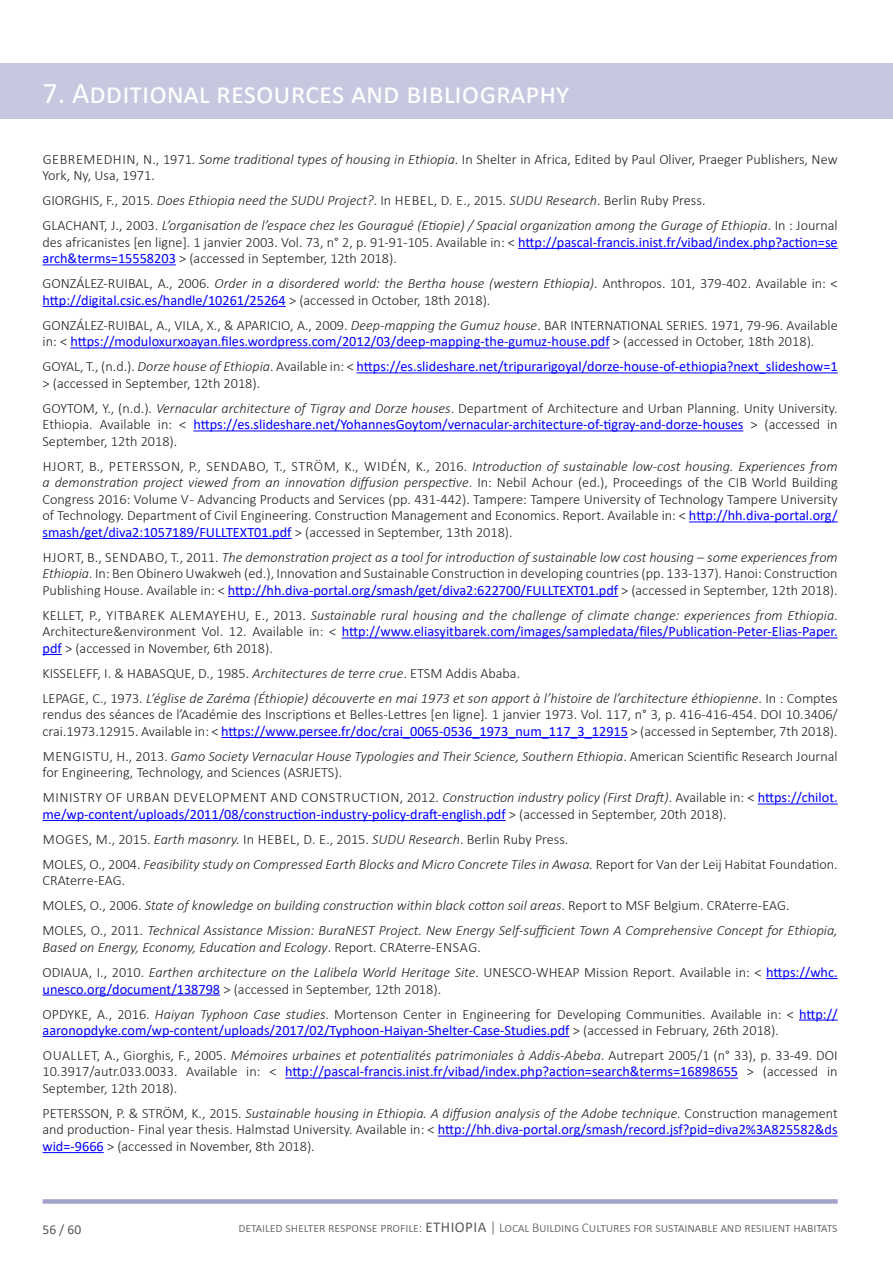
<style>
.page{position:relative;width:893px;height:1263px;background:#fff}
.page>*{position:absolute;margin:0;border:0;box-sizing:border-box;transform-origin:0 0}
.Titre{font:30px "Calibri";color:#fff}
.Footnotes{font:300 14.25px/16.5px "Calibri";color:#231f20;text-align:justify}
.t1{font:italic 300 14.25px/16.5px "Calibri";color:#231f20}
.Footnotes-2{font:300 14.25px/16.5px "Calibri";letter-spacing:.04em;color:#231f20}
.t2{font:14.25px/16.5px "Calibri";color:#00f}
.t3{font:300 13.5px "Calibri";letter-spacing:-.01em;color:#57585a}
.t4{font:13.5px "Calibri";color:#57585a}
.s1{font-style:italic}
.s2{font-weight:400;color:#00f}
.s3{font-weight:300;color:#231f20}
.s4{font-weight:300;font-style:italic;color:#231f20}
.s5{font-style:normal}
.s6{font-weight:400;font-size:15px}
.s7{font-size:15px}
</style>
<div class="page">
<div style="left:0;top:64px;width:893px;height:55px;background:#c7c7e0"></div>
<div style="left:43px;top:1199px;width:795px;height:5px;background:#a3a3cb"></div>
<hr style="left:518px;top:248px;width:320px;height:1px;background:#00f">
<hr style="left:43px;top:264px;width:133px;height:1px;background:#00f">
<hr style="left:43px;top:306px;width:243px;height:1px;background:#00f">
<hr style="left:70px;top:347px;width:540px;height:1px;background:#00f">
<hr style="left:357px;top:372px;width:481px;height:1px;background:#00f">
<hr style="left:193px;top:430px;width:550px;height:1px;background:#00f">
<hr style="left:689px;top:521px;width:149px;height:1px;background:#00f">
<hr style="left:43px;top:538px;width:249px;height:1px;background:#00f">
<hr style="left:228px;top:596px;width:390px;height:1px;background:#00f">
<hr style="left:342px;top:637px;width:496px;height:1px;background:#00f">
<svg style="left:43px;top:654px;width:19px;height:1px"></svg>
<hr style="left:221px;top:737px;width:407px;height:1px;background:#00f">
<hr style="left:758px;top:803px;width:80px;height:1px;background:#00f">
<hr style="left:43px;top:820px;width:463px;height:1px;background:#00f">
<hr style="left:766px;top:978px;width:72px;height:1px;background:#00f">
<hr style="left:43px;top:994px;width:177px;height:1px;background:#00f">
<hr style="left:799px;top:1019px;width:39px;height:1px;background:#00f">
<hr style="left:43px;top:1036px;width:527px;height:1px;background:#00f">
<hr style="left:285px;top:1077px;width:453px;height:1px;background:#00f">
<hr style="left:438px;top:1135px;width:400px;height:1px;background:#00f">
<hr style="left:43px;top:1152px;width:61px;height:1px;background:#00f">
<p class="Titre" style="left:43px;top:72px;width:528px">7. Additional resources and bibliography</p>
<p class="Footnotes" style="left:43px;top:151px;width:797px">GEBREMEDHIN, N., 1971. <span class="s1">Some traditional types of housing in Ethiopia</span>. In Shelter in Africa, Edited by Paul Oliver, Praeger Publishers, New<br>York, Ny, Usa, 1971.</p>
<p class="Footnotes" style="left:43px;top:192px;width:664px">GIORGHIS, F., 2015. <span class="s1">Does Ethiopia need the SUDU Project?</span>. In HEBEL, D. E., 2015. <span class="s1">SUDU Research</span>. Berlin Ruby Press.</p>
<p class="Footnotes" style="left:43px;top:217px;width:797px">GLACHANT, J., 2003. <span class="s1">L’organisation de l’espace chez les Gouragué (Etiopie) / Spacial organization among the Gurage of Ethiopia</span>. In : Journal des africanistes [en ligne]. 1 janvier 2003. Vol. 73, n° 2, p. 91-91‑105. Available in: &lt; <span class="s2">http://pascal-francis.inist.fr/vibad/index.php?action=se arch&amp;terms=15558203</span> &gt; (accessed in September, 12th 2018).</p>
<p class="Footnotes" style="left:43px;top:275px;width:797px">GONZÁ LEZ-RUIBAL, A., 2006. <span class="s1">Order in a disordered world: the Bertha house (western Ethiopia)</span>. Anthropos. 101, 379-402. Available in: &lt; <span class="s2">http://digital.csic.es/handle/10261/25264</span> &gt; (accessed in October, 18th 2018).</p>
<p class="Footnotes" style="left:43px;top:317px;width:797px">GONZÁLEZ-RUIBAL, A., VILA, X., &amp; APARICIO, A., 2009. <span class="s1">Deep-mapping the Gumuz house</span>. BAR INTERNATIONAL SERIES. 1971, 79-96. Available in: &lt; <span class="s2">https://moduloxurxoayan.files.wordpress.com/2012/03/deep-mapping-the-gumuz-house.pdf</span> &gt; (accessed in October, 18th 2018).</p>
<p class="t2" style="left:43px;top:358px;width:797px"><span class="s3">GOYAL, T., (n.d.).</span> <span class="s4">Dorze house of Ethiopia</span><span class="s3">. Available in: &lt;</span> https://es.slideshare.net/tripurarigoyal/dorze-house-of-ethiopia?next_slideshow=1 <span class="s3">&gt; (accessed in September, 12th 2018).</span></p>
<p class="Footnotes" style="left:43px;top:400px;width:797px">GOYTOM, Y., (n.d.). <span class="s1">Vernacular architecture of Tigray and Dorze houses</span>. Department of Architecture and Urban Planning. Unity University.<br>Ethiopia. Available in: &lt; <span class="s2">https://es.slideshare.net/YohannesGoytom/vernacular-architecture-of-tigray-and-dorze-houses</span> &gt; (accessed in September, 12th 2018).</p>
<p class="Footnotes" style="left:43px;top:458px;width:797px">HJORT, B., PETERSSON, P., SENDABO, T., STRÖM, K., WIDÉN, K., 2016. <span class="s1">Introduction of sustainable low-cost housing. Experiences from a demonstration project viewed from an innovation diffusion perspective</span>. In: Nebil Achour (ed.), Proceedings of the CIB World Building Congress 2016: Volume V - Advancing Products and Services (pp. 431-442). Tampere: Tampere University of Technology Tampere University of Technology. Department of Civil Engineering. Construction Management and Economics. Report. Available in: &lt; <span class="s2">http://hh.diva-portal.org/ smash/get/diva2:1057189/FULLTEXT01.pdf</span> &gt; (accessed in September, 13th 2018).</p>
<p class="Footnotes" style="left:43px;top:549px;width:797px">HJORT, B., SENDABO, T., 2011. <span class="s1">The demonstration project as a tool for introduction of sustainable low cost housing – some experiences from Ethiopia</span>. In: Ben Obinero Uwakweh (ed.), Innovation and Sustainable Construction in developing countries (pp. 133-137). Hanoi: Construction Publishing House. Available in: &lt; <span class="s2">http://hh.diva-portal.org/smash/get/diva2:622700/FULLTEXT01.pdf</span> &gt; (accessed in September, 12th 2018).</p>
<p class="Footnotes" style="left:43px;top:607px;width:797px">KELLET, P., YITBAREK ALEMAYEHU, E., 2013. <span class="s1">Sustainable rural housing and the challenge of climate change: experiences from Ethiopia</span>.<br>Architecture&amp;environment Vol. 12. Available in: &lt; <span class="s2">http://www.eliasyitbarek.com/images/sampledata/files/Publication-Peter-Elias-Paper. pdf</span> &gt; (accessed in November, 6th 2018).</p>
<p class="Footnotes" style="left:43px;top:665px;width:479px">KISSELEFF, I. &amp; HABASQUE, D., 1985. <span class="s1">Architectures de terre crue</span>. ETSM Addis Ababa.</p>
<p class="Footnotes" style="left:43px;top:690px;width:797px">LEPAGE, C., 1973. <span class="s1">L’église de Zaréma (Éthiopie) découverte en mai 1973 et son apport à l’histoire de l’architecture éthiopienne</span>. In : Comptes rendus des séances de l’Académie des Inscriptions et Belles-Lettres [en ligne]. 1 janvier 1973. Vol. 117, n° 3, p. 416-416‑454. DOI 10.3406/ crai.1973.12915. Available in: &lt; <span class="s2">https://www.persee.fr/doc/crai_0065-0536_1973_num_117_3_12915</span> &gt; (accessed in September, 7th 2018).</p>
<p class="Footnotes" style="left:43px;top:748px;width:797px">MENGISTU, H., 2013. <span class="s1">Gamo Society Vernacular House Typologies and Their Science, Southern Ethiopia</span>. American Scientific Research Journal for Engineering, Technology, and Sciences (ASRJETS).</p>
<p class="Footnotes-2" style="left:43px;top:789px;width:797px">MINISTRY OF URBAN DEVELOPMENT AND CONSTRUCTION, 2012. <span class="s1">Construction industry policy (First Draft)</span>. Available in: &lt; <span class="s2">https://chilot. me/wp-content/uploads/2011/08/construction-industry-policy-draft-english.pdf</span> &gt; (accessed in September, 20th 2018).</p>
<p class="Footnotes" style="left:43px;top:831px;width:527px">MOGES, M., 2015. <span class="s1">Earth masonry.</span> In HEBEL, D. E., 2015. <span class="s1">SUDU Research</span>. Berlin Ruby Press.</p>
<p class="t1" style="left:43px;top:856px;width:797px"><span class="s5">MOLES, O., 2004.</span> Feasibility study on Compressed Earth Blocks and Micro Concrete Tiles in Awasa. <span class="s5">Report for Van der Leij Habitat Foundation.<br>CRAterre-EAG.</span></p>
<p class="t1" style="left:43px;top:897px;width:748px"><span class="s5">MOLES, O., 2006.</span> State of knowledge on building construction within black cotton soil areas<span class="s5">. Report to MSF Belgium. CRAterre-EAG.</span></p>
<p class="t1" style="left:43px;top:922px;width:797px"><span class="s5">MOLES, O., 2011.</span> Technical Assistance Mission: BuraNEST Project. New Energy Self-sufficient Town A Comprehensive Concept for Ethiopia,<br>Based on Energy, Economy, Education and Ecology<span class="s5">. Report. CRAterre-ENSAG.</span></p>
<p class="Footnotes" style="left:43px;top:964px;width:797px">ODIAUA, I., 2010. <span class="s1">Earthen architecture on the Lalibela World Heritage Site</span>. UNESCO-WHEAP Mission Report. Available in: &lt; <span class="s2">https://whc. unesco.org/document/138798</span> &gt; (accessed in September, 12th 2018).</p>
<p class="Footnotes" style="left:43px;top:1005px;width:797px">OPDYKE, A., 2016. <span class="s1">Haiyan Typhoon Case studies</span>. Mortenson Center in Engineering for Developing Communities. Available in: &lt; <span class="s2">http:// aaronopdyke.com/wp-content/uploads/2017/02/Typhoon-Haiyan-Shelter-Case-Studies.pdf</span> &gt; (accessed in February, 26th 2018).</p>
<p class="Footnotes" style="left:43px;top:1047px;width:797px">OUALLET, A., Giorghis, F., 2005. <span class="s1">Mémoires urbaines et potentialités patrimoniales à Addis-Abeba</span>. Autrepart 2005/1 (n° 33), p. 33-49. DOI 10.3917/autr.033.0033. Available in: &lt; <span class="s2">http://pascal-francis.inist.fr/vibad/index.php?action=search&amp;terms=16898655</span> &gt; (accessed in September, 12th 2018).</p>
<p class="Footnotes" style="left:43px;top:1105px;width:797px">PETERSSON, P. &amp; STRÖM, K., 2015. <span class="s1">Sustainable housing in Ethiopia. A diffusion analysis of the Adobe technique.</span> Construction management and production - Final year thesis. Halmstad University. Available in: &lt; <span class="s2">http://hh.diva-portal.org/smash/record.jsf?pid=diva2%3A825582&amp;ds wid=-9666</span> &gt; (accessed in November, 8th 2018).</p>
<p class="t4" style="left:43px;top:1220px;width:40px">56 / 60</p>
<p class="t3" style="left:238px;top:1219px;width:601px">detailed shelter response profile: <span class="s6">ETHIOPIA</span> <span class="s7">|</span> Local Building Cultures for sustainable and resilient habitats</p>
</div>
